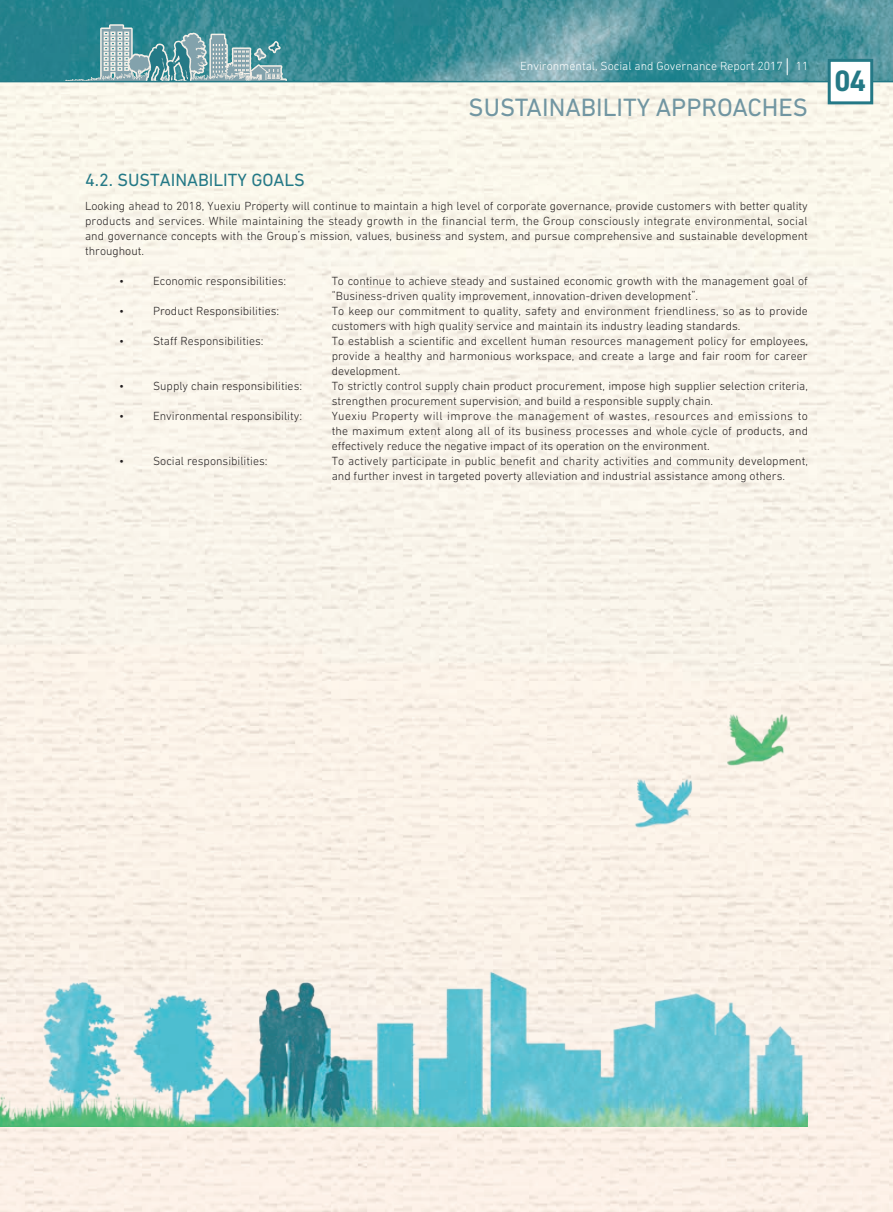
<style>
.page{position:relative;width:893px;height:1212px;background:#fff}
.page>*{position:absolute;margin:0;border:0;box-sizing:border-box;transform-origin:0 0}
.t1{font:700 30px "DIN Next LT Pro";color:#247986}
.副主標題{font:25.5px "DIN Next LT Pro";color:#7196a2}
._3__標題{font:18px "DIN Next LT Pro";color:#247986}
._1__內文{font:300 12px/15px "DIN Next LT Pro";color:#231f20}
._1__內文-2{font:300 12px "DIN Next LT Pro";color:#fff}
</style>
<div class="page">
<img style="left:0;top:82px;width:893px;height:1130px">
<img style="left:0;top:0;width:893px;height:81px">
<svg style="left:787px;top:58px;width:1px;height:17px"></svg>
<svg style="left:58px;top:24px;width:229px;height:57px;background:#669fa6"></svg>
<hr style="left:0;top:81px;width:893px;height:1px;background:#247986">
<div style="left:829px;top:60px;width:43px;height:43px;background:#fff"></div>
<div style="left:828px;top:59px;width:45px;height:45px;border:3px solid #247986"></div>
<img style="left:0;top:714px;width:808px;height:413px">
<p class="_1__內文-2" style="left:520px;top:59px;width:264px">Environmental, Social and Governance Report 2017</p>
<p class="_1__內文-2" style="left:796px;top:59px;width:14px">11</p>
<p class="副主標題" style="left:469px;top:93px;width:341px">SUSTAINABILITY APPROACHES</p>
<p class="_3__標題" style="left:85px;top:170px;width:221px">4.2. SUSTAINABILITY GOALS</p>
<p class="_1__內文" style="left:85px;top:198px;width:724px;text-align:justify">Looking ahead to 2018, Yuexiu Property will continue to maintain a high level of corporate governance, provide customers with better quality products and services. While maintaining the steady growth in the financial term, the Group consciously integrate environmental, social and governance concepts with the Group’s mission, values, business and system, and pursue comprehensive and sustainable development throughout.</p>
<p class="_1__內文" style="left:119px;top:273px;width:7px">•</p>
<p class="_1__內文" style="left:153px;top:273px;width:135px">Economic responsibilities:</p>
<p class="_1__內文" style="left:332px;top:273px;width:478px">To continue to achieve steady and sustained economic growth with the management goal of “Business-driven quality improvement, innovation-driven development”.</p>
<p class="_1__內文" style="left:119px;top:303px;width:7px">•</p>
<p class="_1__內文" style="left:153px;top:303px;width:128px">Product Responsibilities:</p>
<p class="_1__內文" style="left:332px;top:303px;width:478px">To keep our commitment to quality, safety and environment friendliness, so as to provide customers with high quality service and maintain its industry leading standards.</p>
<p class="_1__內文" style="left:119px;top:333px;width:7px">•</p>
<p class="_1__內文" style="left:153px;top:333px;width:112px">Staff Responsibilities:</p>
<p class="_1__內文" style="left:332px;top:333px;width:478px;text-align:justify">To establish a scientific and excellent human resources management policy for employees, provide a healthy and harmonious workspace, and create a large and fair room for career development.</p>
<p class="_1__內文" style="left:119px;top:378px;width:7px">•</p>
<p class="_1__內文" style="left:153px;top:378px;width:151px">Supply chain responsibilities:</p>
<p class="_1__內文" style="left:332px;top:378px;width:478px">To strictly control supply chain product procurement, impose high supplier selection criteria, strengthen procurement supervision, and build a responsible supply chain.</p>
<p class="_1__內文" style="left:119px;top:408px;width:7px">•</p>
<p class="_1__內文" style="left:153px;top:408px;width:151px">Environmental responsibility:</p>
<p class="_1__內文" style="left:332px;top:408px;width:478px;text-align:justify">Yuexiu Property will improve the management of wastes, resources and emissions to the maximum extent along all of its business processes and whole cycle of products, and effectively reduce the negative impact of its operation on the environment.</p>
<p class="_1__內文" style="left:119px;top:453px;width:7px">•</p>
<p class="_1__內文" style="left:153px;top:453px;width:116px">Social responsibilities:</p>
<p class="_1__內文" style="left:332px;top:453px;width:478px">To actively participate in public benefit and charity activities and community development, and further invest in targeted poverty alleviation and industrial assistance among others.</p>
<h1 class="t1" style="left:834px;top:64px;width:33px">04</h1>
</div>
